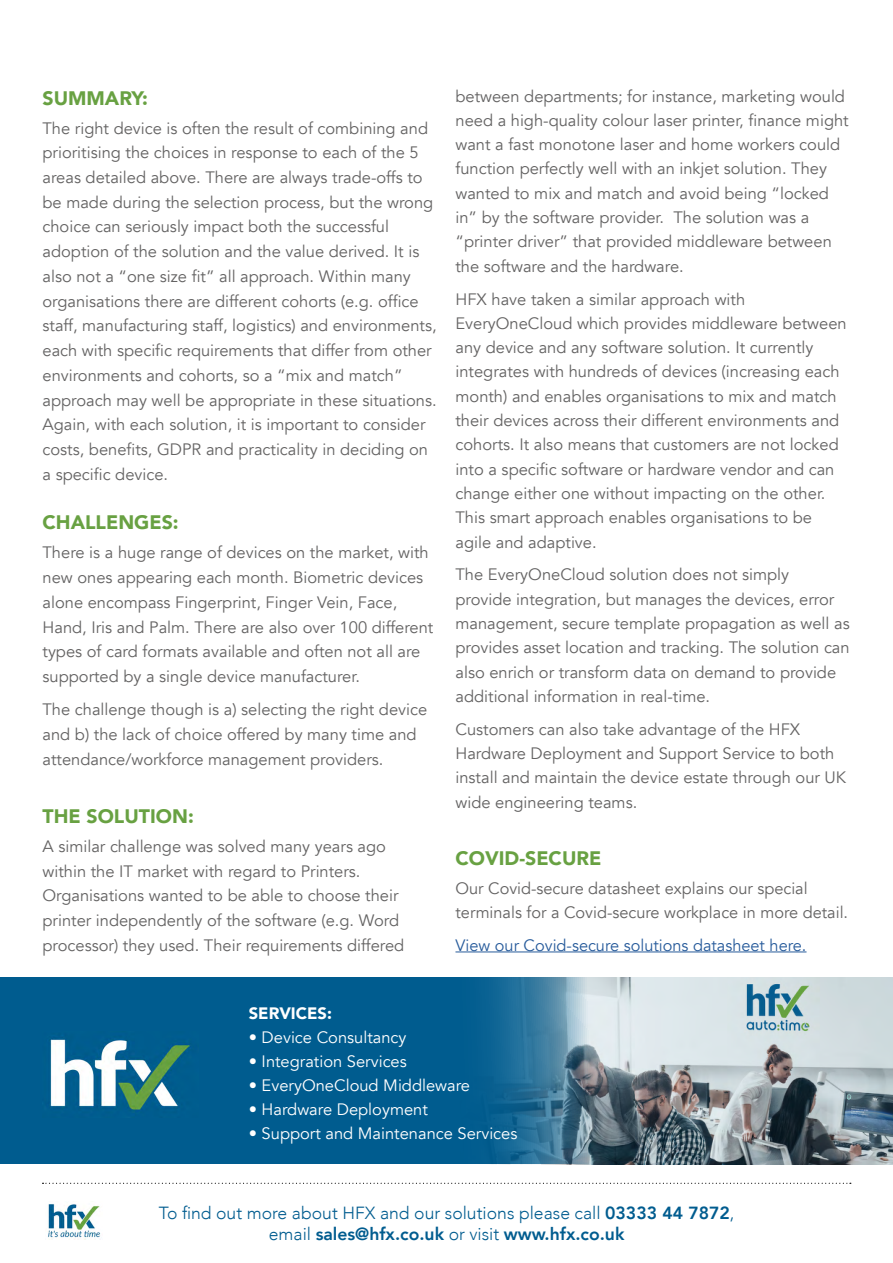
<style>
.page{position:relative;width:893px;height:1263px;background:#fff}
.page>*{position:absolute;margin:0;border:0;box-sizing:border-box;transform-origin:0 0}
.t1{font:900 19.5px "Avenir";color:#68a142}
.t2{font:300 17.55px/21px "Avenir";color:#005c8f;text-align:center}
.t3{font:16.5px/24.3px "Avenir";color:#646363}
.t4{font:16.5px "Avenir";color:#fff}
.t5{font:16.5px "Avenir";color:#275b9b}
.t6{font:900 16.5px "Avenir";color:#fff}
.s1{font-weight:800}
</style>
<div class="page">
<svg style="left:43px;top:1183px;width:808px;height:1px"></svg>
<img style="left:48px;top:1203px;width:53px;height:37px">
<hr style="left:455px;top:951px;width:351px;height:1px;background:#275b9b">
<div style="left:0;top:978px;width:893px;height:186px;background:#005c8f"></div>
<img style="left:489px;top:978px;width:404px;height:186px">
<img style="left:50px;top:1039px;width:141px;height:72px">
<p class="t1" style="left:43px;top:81px;width:107px">SUMMARY:</p>
<p class="t3" style="left:43px;top:116px;width:396px;line-height:24.8px">The right device is often the result of combining and prioritising the choices in response to each of the 5 areas detailed above. There are always trade-offs to be made during the selection process, but the wrong choice can seriously impact both the successful adoption of the solution and the value derived. It is also not a “one size fit” all approach. Within many organisations there are different cohorts (e.g. office staff, manufacturing staff, logistics) and environments, each with specific requirements that differ from other environments and cohorts, so a “mix and match” approach may well be appropriate in these situations.<br>Again, with each solution, it is important to consider costs, benefits, GDPR and practicality in deciding on a specific device.</p>
<p class="t1" style="left:43px;top:506px;width:138px">CHALLENGES:</p>
<p class="t3" style="left:43px;top:541px;width:392px;line-height:24.8px">There is a huge range of devices on the market, with new ones appearing each month. Biometric devices alone encompass Fingerprint, Finger Vein, Face, Hand, Iris and Palm. There are also over 100 different types of card formats available and often not all are supported by a single device manufacturer.</p>
<p class="t3" style="left:43px;top:697px;width:386px;line-height:24.8px">The challenge though is a) selecting the right device and b) the lack of choice offered by many time and attendance/workforce management providers.</p>
<p class="t1" style="left:43px;top:799px;width:153px">THE SOLUTION:</p>
<p class="t3" style="left:43px;top:834px;width:363px;line-height:24.8px">A similar challenge was solved many years ago within the IT market with regard to Printers.<br>Organisations wanted to be able to choose their printer independently of the software (e.g. Word processor) they used. Their requirements differed</p>
<p class="t3" style="left:455px;top:84px;width:395px">between departments; for instance, marketing would need a high-quality colour laser printer, finance might want a fast monotone laser and home workers could function perfectly well with an inkjet solution. They wanted to mix and match and avoid being “locked in” by the software provider. The solution was a “printer driver” that provided middleware between the software and the hardware.</p>
<p class="t3" style="left:455px;top:287px;width:393px">HFX have taken a similar approach with EveryOneCloud which provides middleware between any device and any software solution. It currently integrates with hundreds of devices (increasing each month) and enables organisations to mix and match their devices across their different environments and cohorts. It also means that customers are not locked into a specific software or hardware vendor and can change either one without impacting on the other.<br>This smart approach enables organisations to be agile and adaptive.</p>
<p class="t3" style="left:455px;top:563px;width:396px">The EveryOneCloud solution does not simply<br>provide integration, but manages the devices, error management, secure template propagation as well as provides asset location and tracking. The solution can also enrich or transform data on demand to provide additional information in real-time.</p>
<p class="t3" style="left:455px;top:717px;width:392px">Customers can also take advantage of the HFX Hardware Deployment and Support Service to both install and maintain the device estate through our UK wide engineering teams.</p>
<p class="t1" style="left:455px;top:841px;width:147px">COVID-SECURE</p>
<p class="t3" style="left:455px;top:876px;width:394px">Our Covid-secure datasheet explains our special terminals for a Covid-secure workplace in more detail.</p>
<p class="t5" style="left:455px;top:935px;width:353px">View our Covid-secure solutions datasheet here.</p>
<p class="t6" style="left:249px;top:999px;width:85px">SERVICES:</p>
<p class="t4" style="left:249px;top:1028px;width:159px">• Device Consultancy</p>
<p class="t4" style="left:249px;top:1052px;width:160px">• Integration Services</p>
<p class="t4" style="left:249px;top:1076px;width:223px">• EveryOneCloud Middleware</p>
<p class="t4" style="left:249px;top:1100px;width:181px">• Hardware Deployment</p>
<p class="t4" style="left:249px;top:1124px;width:270px">• Support and Maintenance Services</p>
<p class="t2" style="left:159px;top:1202px;width:577px">To find out more about HFX and our solutions please call <span class="s1">03333 44 7872</span>, email <span class="s1">sales@hfx.co.uk</span> or visit <span class="s1">www.hfx.co.uk</span></p>
</div>
